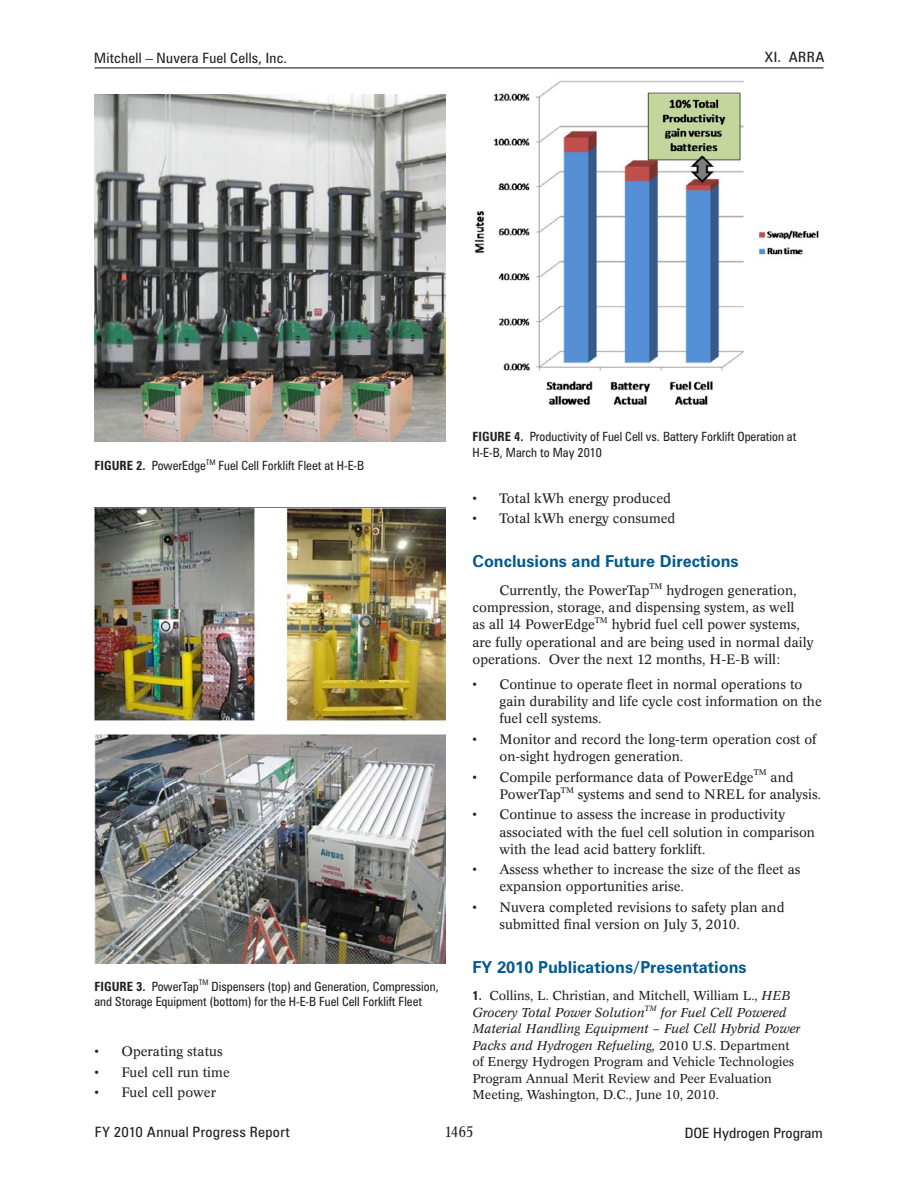
<style>
.page{position:relative;width:918px;height:1188px;background:#fff}
.page>*{position:absolute;margin:0;border:0;box-sizing:border-box;transform-origin:0 0}
._1_RptObjHead{font:700 16.5px "Zurich BT";color:#005990}
.t1{font:condensed 15px "Concorde BE";color:#231f20}
.t2{font:condensed 14.25px "Zurich BT";letter-spacing:.015em;color:#231f20;scale:1.08 1}
.t3{font:condensed 14.25px "Zurich BT";letter-spacing:.015em;color:#231f20;scale:1.05 1}
._1_Bulleted{font:13.5px/17.2px "Concorde BE";color:#231f20}
._1_Body_text{font:13.5px/17.2px "Concorde BE";color:#231f20}
._1_Bulleted_7{font:13.5px/17.2px "Concorde BE";color:#231f20}
._1_Reference{font:12.75px/16.5px "Concorde BE";color:#231f20}
._1_FigureTitle{font:condensed 12.75px/15.8px "Zurich BT";color:#231f20}
._1_Bulleted-2{font:8.1px "Concorde BE";color:#231f20}
._1_Reference-2{font:italic 7.65px "Concorde BE";color:#231f20}
._1_FigureTitle-2{font:condensed 7.65px "Zurich BT";color:#231f20}
.s1{font-weight:700}
.s2{font-family:"Zurich BT";font-weight:700;font-stretch:condensed}
.s3{font-style:italic}
</style>
<div class="page">
<hr style="left:94px;top:67px;width:730px;height:1px;background:#231f20">
<img style="left:94px;top:94px;width:351px;height:347px">
<img style="left:94px;top:507px;width:351px;height:457px">
<img style="left:474px;top:80px;width:345px;height:325px">
<p class="t3" style="left:94px;top:49px;width:185px">Mitchell – Nuvera Fuel Cells, Inc.</p>
<p class="t2" style="left:765px;top:49px;width:57px">XI. ARRA</p>
<p class="_1_FigureTitle" style="left:94px;top:458px;width:113px"><span class="s1">FIGURE 2.</span> PowerEdge</p>
<p class="_1_FigureTitle-2" style="left:206px;top:457px;width:11px">TM</p>
<p class="_1_FigureTitle" style="left:219px;top:458px;width:147px">Fuel Cell Forklift Fleet at H-E-B</p>
<p class="_1_FigureTitle" style="left:94px;top:978px;width:346px"><span class="s1">FIGURE 3.</span> PowerTap<sup>TM</sup> Dispensers (top) and Generation, Compression, and Storage Equipment (bottom) for the H-E-B Fuel Cell Forklift Fleet</p>
<p class="_1_Bulleted" style="left:94px;top:1043px;width:130px">• Operating status</p>
<p class="_1_Bulleted" style="left:94px;top:1064px;width:137px">• Fuel cell run time</p>
<p class="_1_Bulleted" style="left:94px;top:1084px;width:123px">• Fuel cell power</p>
<p class="_1_FigureTitle" style="left:472px;top:429px;width:325px"><span class="s1">FIGURE 4.</span> Productivity of Fuel Cell vs. Battery Forklift Operation at<br>H-E-B, March to May 2010</p>
<p class="_1_Bulleted" style="left:472px;top:490px;width:200px">• Total kWh energy produced</p>
<p class="_1_Bulleted_7" style="left:472px;top:510px;width:205px">• Total kWh energy consumed</p>
<p class="_1_RptObjHead" style="left:472px;top:551px;width:268px">Conclusions and Future Directions</p>
<p class="_1_Body_text" style="left:472px;top:582px;width:342px;text-indent:27px">Currently, the PowerTap<sup>TM</sup> hydrogen generation, compression, storage, and dispensing system, as well<br>as all 14 PowerEdge<sup>TM</sup> hybrid fuel cell power systems, are fully operational and are being used in normal daily operations. Over the next 12 months, H-E-B will:</p>
<p class="_1_Bulleted" style="left:500px;top:676px;width:324px;text-indent:-27px">• Continue to operate fleet in normal operations to gain durability and life cycle cost information on the fuel cell systems.</p>
<p class="_1_Bulleted" style="left:500px;top:731px;width:318px;text-indent:-27px">• Monitor and record the long-term operation cost of on-sight hydrogen generation.</p>
<p class="_1_Bulleted" style="left:472px;top:768px;width:283px">• Compile performance data of PowerEdge</p>
<p class="_1_Bulleted-2" style="left:754px;top:768px;width:14px">TM</p>
<p class="_1_Bulleted" style="left:771px;top:768px;width:25px">and</p>
<p class="_1_Bulleted" style="left:500px;top:786px;width:63px">PowerTap</p>
<p class="_1_Bulleted-2" style="left:561px;top:785px;width:14px">TM</p>
<p class="_1_Bulleted" style="left:578px;top:786px;width:245px">systems and send to NREL for analysis.</p>
<p class="_1_Bulleted" style="left:500px;top:806px;width:317px;text-indent:-27px">• Continue to assess the increase in productivity associated with the fuel cell solution in comparison with the lead acid battery forklift.</p>
<p class="_1_Bulleted" style="left:500px;top:861px;width:302px;text-indent:-27px">• Assess whether to increase the size of the fleet as expansion opportunities arise.</p>
<p class="_1_Bulleted_7" style="left:500px;top:899px;width:287px;text-indent:-27px">• Nuvera completed revisions to safety plan and submitted final version on July 3, 2010.</p>
<p class="_1_RptObjHead" style="left:472px;top:957px;width:276px">FY 2010 Publications/Presentations</p>
<p class="_1_Reference" style="left:472px;top:988px;width:320px"><span class="s2">1.</span> Collins, L. Christian, and Mitchell, William L., <span class="s3">HEB<br>Grocery Total Power Solution</span></p>
<p class="_1_Reference-2" style="left:645px;top:1004px;width:14px">TM</p>
<p class="_1_Reference" style="left:472px;top:1004px;width:329px;text-indent:188px"><span class="s3">for Fuel Cell Powered Material Handling Equipment – Fuel Cell Hybrid Power Packs and Hydrogen Refueling,</span> 2010 U.S. Department of Energy Hydrogen Program and Vehicle Technologies Program Annual Merit Review and Peer Evaluation Meeting, Washington, D.C., June 10, 2010.</p>
<p class="t2" style="left:95px;top:1124px;width:182px">FY 2010 Annual Progress Report</p>
<p class="t1" style="left:445px;top:1123px;width:30px">1465</p>
<p class="t2" style="left:685px;top:1124px;width:129px">DOE Hydrogen Program</p>
</div>
